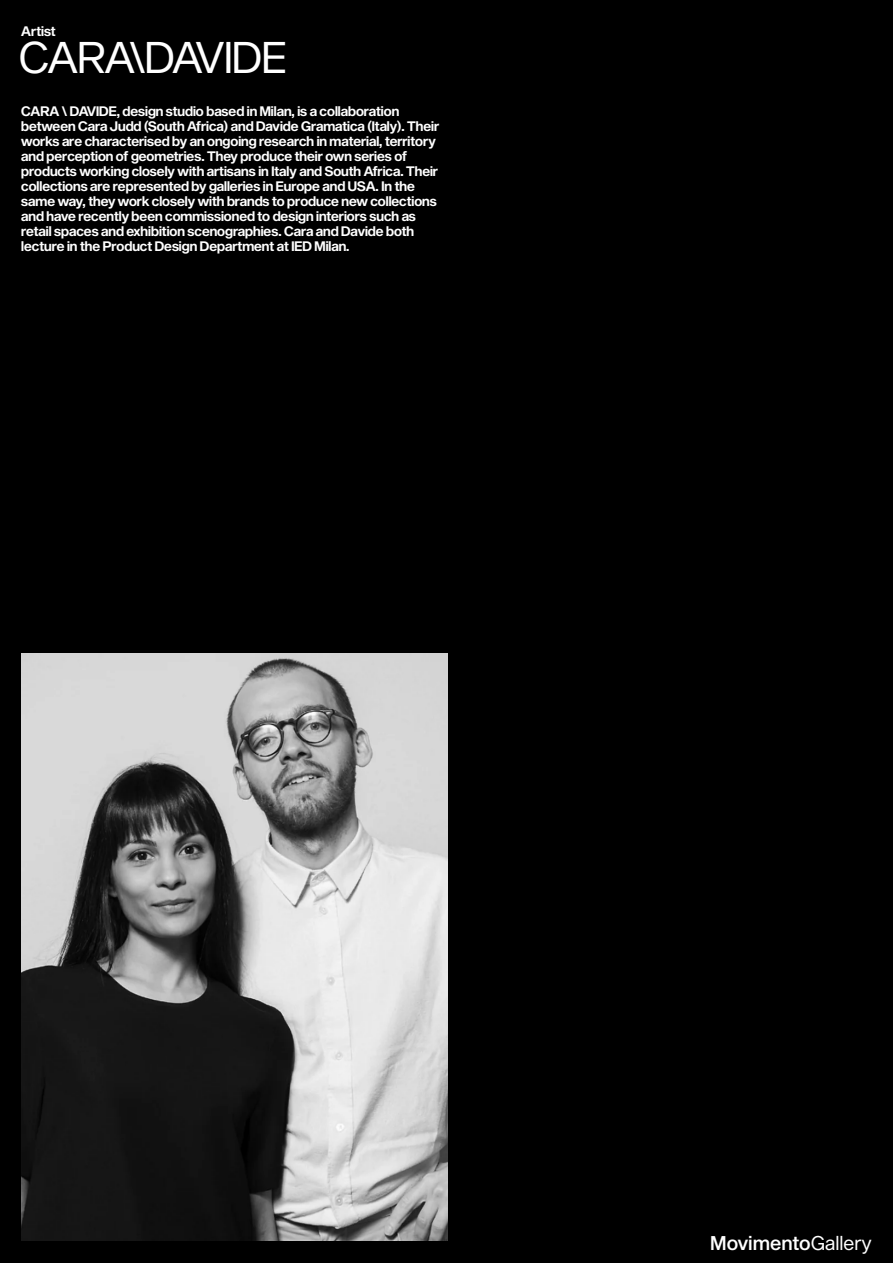
<style>
.page{position:relative;width:893px;height:1263px;background:#000}
.page>*{position:absolute;margin:0;border:0;box-sizing:border-box;transform-origin:0 0}
.t1{font:43.5px "Sequel Sans Book Disp";letter-spacing:-.01em;color:#fff}
.t2{font:19.5px "Sequel Sans Medium Head";color:#fff}
.t3{font:13.5px/15px "Sequel Sans Semi Bold Disp";color:#fff}
.s1{font-family:"Sequel Sans Book Head"}
</style>
<div class="page">
<img style="left:21px;top:653px;width:426px;height:588px">
<p class="t3" style="left:21px;top:24px;width:36px">Artist</p>
<h1 class="t1" style="left:19px;top:27px;width:269px">CARA\DAVIDE</h1>
<p class="t3" style="left:21px;top:104px;width:419px">CARA \ DAVIDE, design studio based in Milan, is a collaboration between Cara Judd (South Africa) and Davide Gramatica (Italy). Their works are characterised by an ongoing research in material, territory and perception of geometries. They produce their own series of products working closely with artisans in Italy and South Africa. Their collections are represented by galleries in Europe and USA. In the same way, they work closely with brands to produce new collections and have recently been commissioned to design interiors such as retail spaces and exhibition scenographies. Cara and Davide both lecture in the Product Design Department at IED Milan.</p>
<h2 class="t2" style="left:710px;top:1229px;width:163px">Movimento<span class="s1">Gallery</span></h2>
</div>
